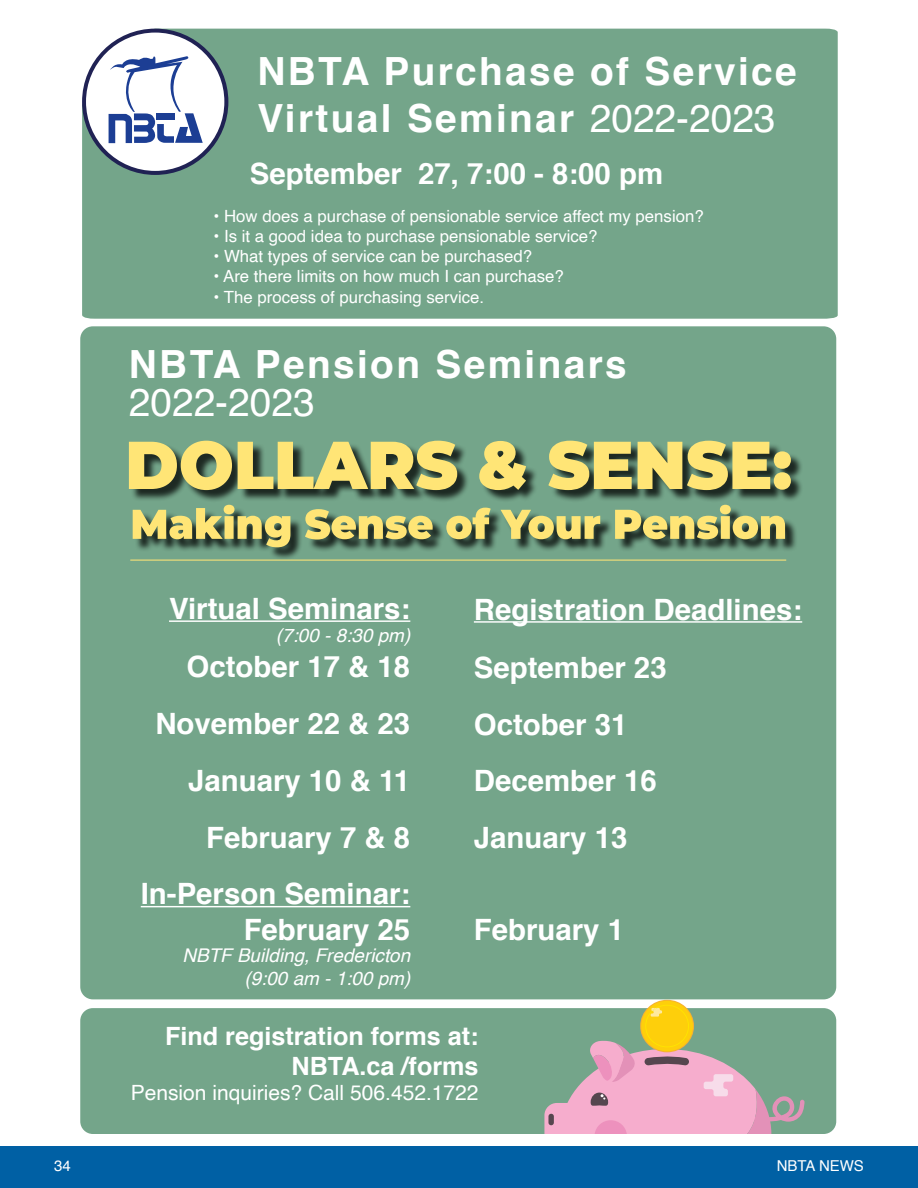
<style>
.page{position:relative;width:918px;height:1188px;background:#fff}
.page>*{position:absolute;margin:0;border:0;box-sizing:border-box;transform-origin:0 0}
.t1{font:700 38.85px/46.2px "Helvetica";letter-spacing:.06em;color:#fff}
.t2{font:38.85px "Helvetica";color:#fff}
.t3{font:700 29.4px/56.8px "Helvetica";color:#fff;text-align:right}
.t4{font:700 25.2px/30.3px "Helvetica";color:#fff;text-align:right}
.t5{font:21px "Helvetica";color:#fff}
.t6{font:italic 18.9px/22.6px "Helvetica";color:#fff;text-align:right}
.t7{font:16.8px "Helvetica";color:#fff}
.t8{font:15px "Helvetica";color:#fff}
.s1{font-weight:400}
</style>
<div class="page">
<div style="left:0;top:1147px;width:918px;height:41px;background:#0060a4"></div>
<div style="left:80px;top:326px;width:756px;height:673px;background:#74a58a;border-radius:13px"></div>
<div style="left:80px;top:1008px;width:756px;height:126px;background:#74a58a;border-radius:13px"></div>
<div style="left:131px;top:442px;width:673px;height:118px;background:#000;opacity:.75"></div>
<svg style="left:133px;top:505px;width:652px;height:42px"></svg>
<svg style="left:129px;top:441px;width:662px;height:49px"></svg>
<hr style="left:169px;top:620px;width:241px;height:2px;background:#fff">
<hr style="left:141px;top:906px;width:269px;height:1px;background:#fff">
<hr style="left:474px;top:621px;width:328px;height:2px;background:#fff">
<svg style="left:544px;top:1000px;width:260px;height:134px"></svg>
<hr style="left:130px;top:560px;width:656px;height:1px;background:#ffe576">
<div style="left:82px;top:29px;width:756px;height:290px;background:#74a58a"></div>
<svg style="left:82px;top:29px;width:146px;height:146px;background:#2e315f"></svg>
<div style="left:86px;top:33px;width:138px;height:138px;background:#fff;border-radius:50%"></div>
<svg style="left:109px;top:56px;width:93px;height:87px"></svg>
<hr style="left:917px;top:0;width:1px;height:558px;background:#f26522">
<h1 class="t1" style="left:257px;top:49px;width:541px">NBTA Purchase of Service<br>Virtual Seminar <span class="s1">2022-2023</span></h1>
<h2 class="t3" style="left:250px;top:146px;width:415px">September 27, 7:00 - 8:00 pm</h2>
<p class="t7" style="left:214px;top:203px;width:492px">• How does a purchase of pensionable service affect my pension?</p>
<p class="t7" style="left:214px;top:223px;width:386px">• Is it a good idea to purchase pensionable service?</p>
<p class="t7" style="left:214px;top:243px;width:320px">• What types of service can be purchased?</p>
<p class="t7" style="left:214px;top:264px;width:352px">• Are there limits on how much I can purchase?</p>
<p class="t7" style="left:214px;top:284px;width:272px">• The process of purchasing service.</p>
<h1 class="t1" style="left:129px;top:342px;width:499px">NBTA Pension Seminars</h1>
<h1 class="t2" style="left:129px;top:372px;width:187px">2022-2023</h1>
<h2 class="t3" style="left:169px;top:581px;width:243px">Virtual Seminars:</h2>
<p class="t6" style="left:276px;top:624px;width:136px">(7:00 - 8:30 pm)</p>
<h2 class="t3" style="left:141px;top:639px;width:271px">October 17 &amp; 18<br>November 22 &amp; 23<br>January 10 &amp; 11<br>February 7 &amp; 8<br>In-Person Seminar:</h2>
<h2 class="t3" style="left:244px;top:901px;width:168px">February 25</h2>
<p class="t6" style="left:182px;top:945px;width:229px">NBTF Building, Fredericton (9:00 am - 1:00 pm)</p>
<h2 class="t3" style="left:474px;top:581px;width:330px;text-align:left">Registration Deadlines:<br>September 23<br>October 31<br>December 16<br>January 13</h2>
<h2 class="t3" style="left:474px;top:902px;width:152px">February 1</h2>
<h3 class="t4" style="left:165px;top:1021px;width:315px">Find registration forms at:<br>NBTA.ca /forms</h3>
<p class="t5" style="left:131px;top:1077px;width:349px">Pension inquiries? Call 506.452.1722</p>
<p class="t8" style="left:54px;top:1154px;width:18px">34</p>
<p class="t8" style="left:777px;top:1154px;width:89px">NBTA NEWS</p>
</div>
